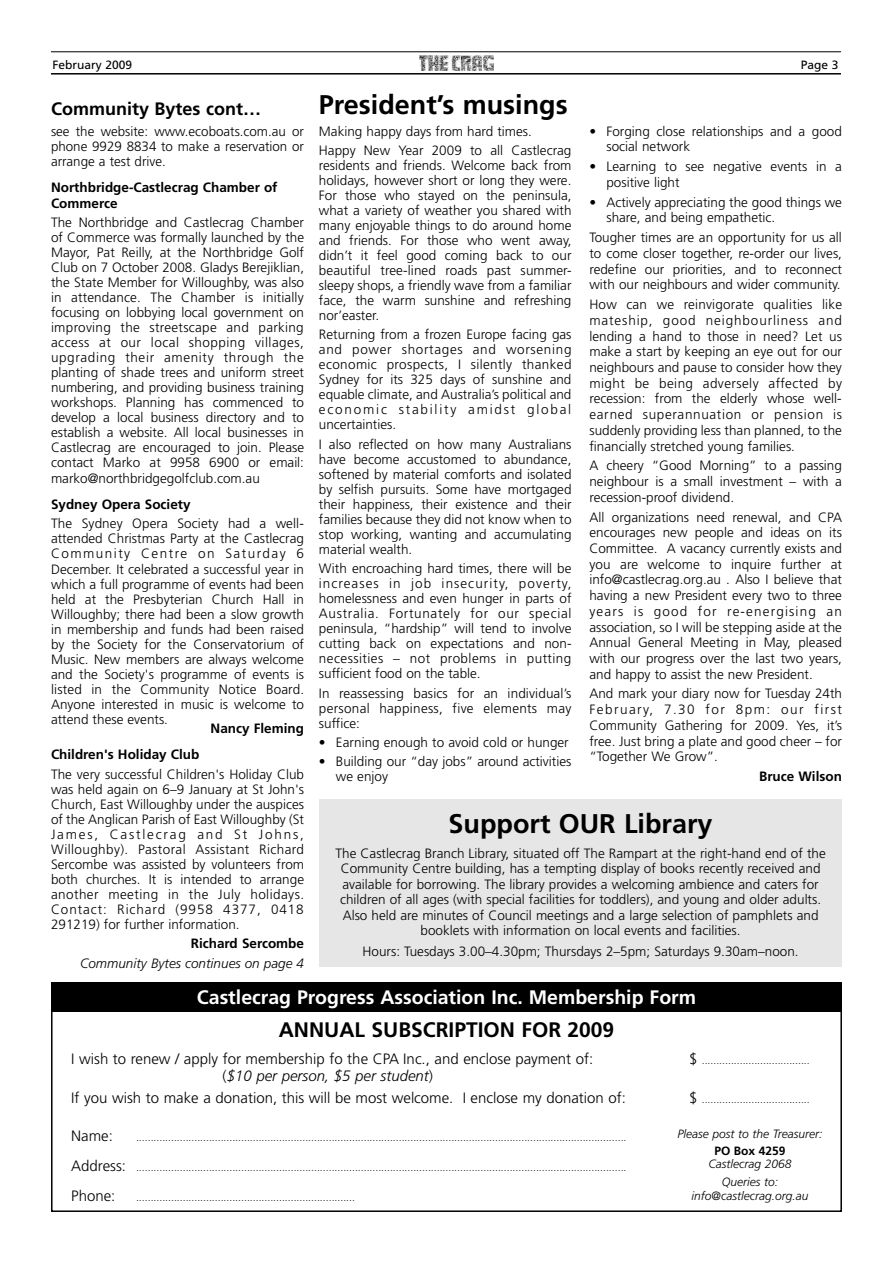
<style>
.page{position:relative;width:893px;height:1263px;background:#fff}
.page>*{position:absolute;margin:0;border:0;box-sizing:border-box;transform-origin:0 0}
.t1{font:700 27px "Frutiger";color:#000}
.t2{font:700 21px "Frutiger";color:#000}
.t3{font:700 19.5px "Frutiger";color:#fff}
.t4{font:700 18px "Frutiger";color:#000}
.t5{font:300 15px/22.5px "Frutiger";color:#000}
.t6{font:300 13.5px/15px "Frutiger";color:#000;text-align:justify}
.t7{font:700 13.5px/15px "Frutiger";color:#000}
.t8{font:italic 300 13.5px "Frutiger";color:#000}
.t9{font:italic 300 12px/18px "Frutiger";color:#000;text-align:center}
.t10{font:12px "Frutiger";color:#000}
.t11{font:700 12px "Frutiger";color:#000}
.t12{font:300 10.5px "Frutiger";color:#000}
.s1{font-size:15px}
.s2{font-style:italic}
</style>
<div class="page">
<hr style="left:51px;top:51px;width:790px;height:1px;background:#000">
<hr style="left:51px;top:73px;width:790px;height:2px;background:#000">
<img style="left:419px;top:56px;width:75px;height:14px">
<div style="left:51px;top:982px;width:791px;height:30px;background:#000"></div>
<div style="left:319px;top:799px;width:523px;height:168px;background:#e6e6e6"></div>
<p class="t10" style="left:52px;top:60px;width:81px">February 2009</p>
<p class="t10" style="left:801px;top:60px;width:39px">Page 3</p>
<h3 class="t4" style="left:51px;top:101px;width:212px">Community Bytes cont…</h3>
<h1 class="t1" style="left:319px;top:94px;width:250px">President’s musings</h1>
<p class="t6" style="left:51px;top:125px;width:255px">see the website: www.ecoboats.com.au or phone 9929 8834 to make a reservation or arrange a test drive.</p>
<p class="t7" style="left:51px;top:181px;width:228px">Northbridge-Castlecrag Chamber of<br>Commerce</p>
<p class="t6" style="left:51px;top:216px;width:255px">The Northbridge and Castlecrag Chamber of Commerce was formally launched by the Mayor, Pat Reilly, at the Northbridge Golf Club on 7 October 2008. Gladys Berejiklian, the State Member for Willoughby, was also in attendance. The Chamber is initially focusing on lobbying local government on improving the streetscape and parking access at our local shopping villages, upgrading their amenity through the planting of shade trees and uniform street numbering, and providing business training workshops. Planning has commenced to develop a local business directory and to establish a website. All local businesses in Castlecrag are encouraged to join. Please contact Marko at 9958 6900 or email: marko@northbridgegolfclub.com.au</p>
<p class="t7" style="left:51px;top:498px;width:141px">Sydney Opera Society</p>
<p class="t6" style="left:51px;top:517px;width:255px">The Sydney Opera Society had a well&shy;attended Christmas Party at the Castlecrag Community Centre on Saturday 6<br>December. It celebrated a successful year in which a full programme of events had been held at the Presbyterian Church Hall in Willoughby; there had been a slow growth in membership and funds had been raised by the Society for the Conservatorium of Music. New members are always welcome and the Society's programme of events is listed in the Community Notice Board.<br>Anyone interested in music is welcome to attend these events.</p>
<p class="t7" style="left:211px;top:721px;width:95px">Nancy Fleming</p>
<p class="t7" style="left:51px;top:748px;width:150px">Children's Holiday Club</p>
<p class="t6" style="left:51px;top:767px;width:255px">The very successful Children's Holiday Club was held again on 6–9 January at St John's Church, East Willoughby under the auspices of the Anglican Parish of East Willoughby (St James, Castlecrag and St Johns, Willoughby). Pastoral Assistant Richard Sercombe was assisted by volunteers from both churches. It is intended to arrange another meeting in the July holidays.<br>Contact: Richard (9958 4377, 0418<br>291219) for further information.</p>
<p class="t7" style="left:191px;top:937px;width:115px">Richard Sercombe</p>
<p class="t8" style="left:80px;top:957px;width:225px">Community Bytes continues on page 4</p>
<p class="t6" style="left:319px;top:122px;width:254px;line-height:19.2px">Making happy days from hard times.<br>Happy New Year 2009 to all Castlecrag</p>
<p class="t6" style="left:319px;top:159px;width:254px">residents and friends. Welcome back from holidays, however short or long they were.<br>For those who stayed on the peninsula, what a variety of weather you shared with many enjoyable things to do around home and friends. For those who went away, didn’t it feel good coming back to our beautiful tree-lined roads past summer&shy;sleepy shops, a friendly wave from a familiar face, the warm sunshine and refreshing nor’easter.</p>
<p class="t6" style="left:319px;top:328px;width:254px">Returning from a frozen Europe facing gas and power shortages and worsening economic prospects, I silently thanked Sydney for its 325 days of sunshine and equable climate, and Australia’s political and economic stability amidst global uncertainties.</p>
<p class="t6" style="left:319px;top:438px;width:254px">I also reflected on how many Australians have become accustomed to abundance, softened by material comforts and isolated by selfish pursuits. Some have mortgaged their happiness, their existence and their families because they did not know when to stop working, wanting and accumulating material wealth.</p>
<p class="t6" style="left:319px;top:562px;width:254px">With encroaching hard times, there will be increases in job insecurity, poverty, homelessness and even hunger in parts of Australia. Fortunately for our special peninsula, “hardship” will tend to involve cutting back on expectations and non&shy;necessities – not problems in putting sufficient food on the table.</p>
<p class="t6" style="left:319px;top:686px;width:254px">In reassessing basics for an individual’s personal happiness, five elements may suffice:</p>
<p class="t6" style="left:319px;top:736px;width:251px">• Earning enough to avoid cold or hunger</p>
<p class="t6" style="left:336px;top:755px;width:237px;text-indent:-17px">• Building our “day jobs” around activities we enjoy</p>
<p class="t6" style="left:606px;top:124px;width:237px;line-height:15.8px;text-indent:-17px">• Forging close relationships and a good social network</p>
<p class="t6" style="left:606px;top:160px;width:237px;line-height:15.8px;text-indent:-17px">• Learning to see negative events in a positive light</p>
<p class="t6" style="left:606px;top:195px;width:237px;line-height:15.8px;text-indent:-17px">• Actively appreciating the good things we share, and being empathetic.</p>
<p class="t6" style="left:589px;top:231px;width:254px;line-height:15.8px">Tougher times are an opportunity for us all to come closer together, re-order our lives, redefine our priorities, and to reconnect with our neighbours and wider community.</p>
<p class="t6" style="left:589px;top:298px;width:254px;line-height:15.8px">How can we reinvigorate qualities like mateship, good neighbourliness and lending a hand to those in need? Let us make a start by keeping an eye out for our neighbours and pause to consider how they might be being adversely affected by recession: from the elderly whose well&shy;earned superannuation or pension is suddenly providing less than planned, to the financially stretched young families.</p>
<p class="t6" style="left:589px;top:459px;width:254px;line-height:15.8px">A cheery “Good Morning” to a passing neighbour is a small investment – with a recession-proof dividend.</p>
<p class="t6" style="left:589px;top:510px;width:254px;line-height:15.8px">All organizations need renewal, and CPA encourages new people and ideas on its Committee. A vacancy currently exists and you are welcome to inquire further at info@castlecrag.org.au . Also I believe that having a new President every two to three years is good for re-energising an association, so I will be stepping aside at the Annual General Meeting in May, pleased with our progress over the last two years, and happy to assist the new President.</p>
<p class="t6" style="left:589px;top:687px;width:254px;line-height:15.8px">And mark your diary now for Tuesday 24th February, 7.30 for 8pm: our first Community Gathering for 2009. Yes, it’s free. Just bring a plate and good cheer – for “Together We Grow”.</p>
<p class="t7" style="left:759px;top:770px;width:84px">Bruce Wilson</p>
<h1 class="t1" style="left:449px;top:813px;width:266px">Support OUR Library</h1>
<p class="t6" style="left:335px;top:847px;width:492px;line-height:15.5px;text-align:center">The Castlecrag Branch Library, situated off The Rampart at the right-hand end of the Community Centre building, has a tempting display of books recently received and available for borrowing. The library provides a welcoming ambience and caters for children of all ages (with special facilities for toddlers), and young and older adults.<br>Also held are minutes of Council meetings and a large selection of pamphlets and booklets with information on local events and facilities.</p>
<p class="t6" style="left:363px;top:945px;width:437px">Hours: Tuesdays 3.00–4.30pm; Thursdays 2–5pm; Saturdays 9.30am–noon.</p>
<h3 class="t3" style="left:197px;top:989px;width:501px">Castlecrag Progress Association Inc. Membership Form</h3>
<h2 class="t2" style="left:279px;top:1021px;width:337px">ANNUAL SUBSCRIPTION FOR 2009</h2>
<p class="t5" style="left:71px;top:1049px;width:524px">I wish to renew / apply for membership fo the CPA Inc., and enclose payment of:</p>
<p class="t12" style="left:689px;top:1056px;width:122px"><span class="s1">$</span> .....................................</p>
<p class="t5" style="left:71px;top:1065px;width:556px;text-indent:151px">(<span class="s2">$10 per person, $5 per student</span>)<br>If you wish to make a donation, this will be most welcome. I enclose my donation of:</p>
<p class="t12" style="left:689px;top:1095px;width:122px"><span class="s1">$</span> .....................................</p>
<p class="t5" style="left:71px;top:1125px;width:43px">Name:</p>
<p class="t12" style="left:136px;top:1133px;width:492px">........................................................................................................................................................................</p>
<p class="t12" style="left:71px;top:1163px;width:557px"><span class="s1">Address:</span> ........................................................................................................................................................................</p>
<p class="t5" style="left:71px;top:1185px;width:46px">Phone:</p>
<p class="t12" style="left:136px;top:1193px;width:220px">...........................................................................</p>
<p class="t9" style="left:677px;top:1126px;width:146px">Please post to the Treasurer:</p>
<p class="t11" style="left:714px;top:1146px;width:73px">PO Box 4259</p>
<p class="t9" style="left:708px;top:1156px;width:85px">Castlecrag 2068<br>Queries to:</p>
<p class="t9" style="left:691px;top:1187px;width:118px">info@castlecrag.org.au</p>
</div>
